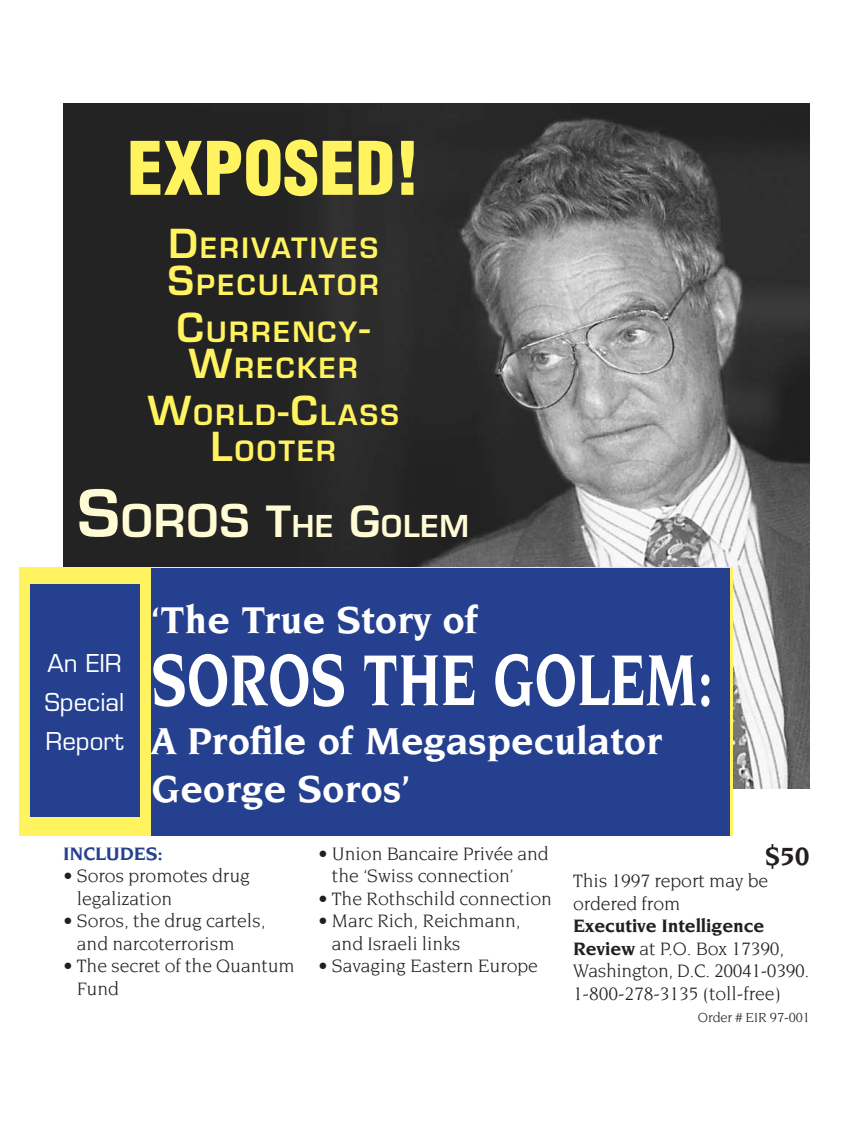
<style>
.page{position:relative;width:864px;height:1134px;background:#fff}
.page>*{position:absolute;margin:0;border:0;box-sizing:border-box;transform-origin:0 0}
.t1{font:700 78px "Novarese";color:#fff;scale:.75 1}
.t2{font:900 condensed 72px "Helvetica";color:#fff460}
.t3{font:700 40.5px/48.6px "Novarese";color:#fff}
.t4{font:600 29.4px "Eurostile";letter-spacing:.03em;color:#fffbd5}
.t5{font:600 27.3px/36px "Eurostile";letter-spacing:.085em;color:#fff460;text-align:center}
.t6{font:700 27px "Novarese";color:#231f20}
.t7{font:24px/39px "Eurostile";color:#fff;text-align:justify}
.t8{font:19.5px/22.5px "Novarese";letter-spacing:-.005em;color:#231f20}
.t9{font:700 19.5px "Novarese";letter-spacing:-.005em;color:#24408f}
.t10{font:14.25px "Novarese";letter-spacing:-.005em;color:#231f20}
.s1{font-size:39px}
.s2{font-size:63px}
.s3{font-size:44.1px}
.s4{font-size:42px}
.s5{font-weight:700}
</style>
<div class="page">
<img style="left:63px;top:104px;width:747px;height:685px">
<div style="left:20px;top:568px;width:713px;height:268px;background:#fff460"></div>
<div style="left:30px;top:585px;width:110px;height:232px;background:#24408f"></div>
<div style="left:151px;top:568px;width:579px;height:268px;background:#24408f"></div>
<h2 class="t2" style="left:127px;top:124px;width:294px">EXPOSED!</h2>
<h3 class="t5" style="left:168px;top:229px;width:212px;line-height:37.5px;text-align:left"><span class="s1">D</span>ERIVATIVES<br><span class="s1">S</span>PECULATOR</h3>
<h3 class="t5" style="left:177px;top:314px;width:195px"><span class="s1">C</span>URRENCY<span class="s1">-<br>W</span>RECKER</h3>
<h3 class="t5" style="left:148px;top:397px;width:253px"><span class="s1">W</span>ORLD<span class="s1">-C</span>LASS<br><span class="s1">L</span>OOTER</h3>
<h3 class="t4" style="left:77px;top:507px;width:393px"><span class="s2">S</span><span class="s3">OROS</span> <span class="s4">T</span>HE <span class="s4">G</span>OLEM</h3>
<p class="t7" style="left:45px;top:643px;width:81px">An EIR Special Report</p>
<h3 class="t3" style="left:151px;top:595px;width:329px">‘The True Story of</h3>
<h1 class="t1" style="left:151px;top:636px;width:751px">SOROS THE GOLEM:</h1>
<h3 class="t3" style="left:151px;top:716px;width:512px">A Profile of Megaspeculator<br>George Soros’</h3>
<p class="t9" style="left:63px;top:842px;width:101px">INCLUDES:</p>
<p class="t8" style="left:77px;top:864px;width:174px;text-indent:-14px">• Soros promotes drug legalization</p>
<p class="t8" style="left:77px;top:909px;width:190px;text-indent:-14px">• Soros, the drug cartels, and narcoterrorism</p>
<p class="t8" style="left:77px;top:954px;width:219px;text-indent:-14px">• The secret of the Quantum<br>Fund</p>
<p class="t8" style="left:332px;top:842px;width:218px;text-indent:-14px">• Union Bancaire Privée and the ‘Swiss connection’</p>
<p class="t8" style="left:318px;top:887px;width:235px">• The Rothschild connection</p>
<p class="t8" style="left:332px;top:909px;width:190px;text-indent:-14px">• Marc Rich, Reichmann, and Israeli links</p>
<p class="t8" style="left:318px;top:954px;width:221px">• Savaging Eastern Europe</p>
<h3 class="t6" style="left:765px;top:841px;width:46px">$50</h3>
<p class="t8" style="left:573px;top:870px;width:197px">This 1997 report may be ordered from</p>
<p class="t8" style="left:573px;top:915px;width:238px"><span class="s5">Executive Intelligence<br>Review</span> at P.O. Box 17390,<br>Washington, D.C. 20041-0390.<br>1-800-278-3135 (toll-free)</p>
<p class="t10" style="left:698px;top:1010px;width:114px">Order # EIR 97-001</p>
</div>
